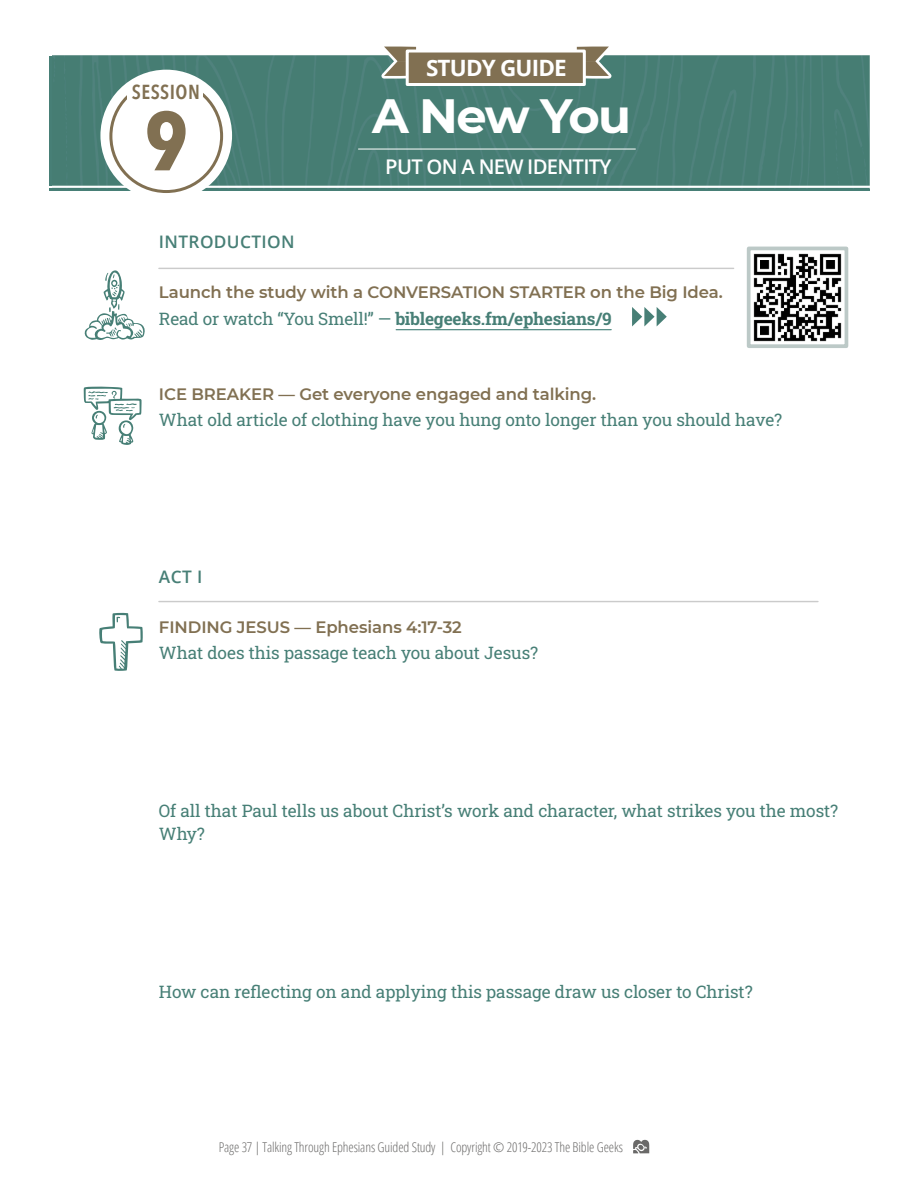
<style>
.page{position:relative;width:918px;height:1188px;background:#fff}
.page>*{position:absolute;margin:0;border:0;box-sizing:border-box;transform-origin:0 0}
.t1{font:700 82.5px "Avenir Next Condensed";color:#817052}
.t2{font:700 48px "Montserrat";letter-spacing:-.035em;color:#fff}
.t3{font:700 22.5px "Open Sans";letter-spacing:-.035em;color:#fff}
.t4{font:600 20.25px "Open Sans";letter-spacing:-.035em;color:#fff}
.t5{font:600 20.25px "Avenir Next Condensed";letter-spacing:.02em;color:#817052}
.t6{font:17.25px/23.2px "Roboto Slab";letter-spacing:-.005em;color:#477f76}
.t7{font:700 17.25px "Roboto Slab";letter-spacing:-.01em;color:#477f76}
.t8{font:600 17.25px "Open Sans";letter-spacing:.02em;color:#477f76}
.t9{font:600 16.5px "Montserrat";letter-spacing:-.005em;color:#817052}
.t10{font:300 13.5px "Open Sans Condensed";letter-spacing:-.01em;color:#6a6968}
.s1{font-weight:400}
</style>
<div class="page">
<hr style="left:49px;top:188px;width:820px;height:2px;background:#477f76">
<svg style="left:633px;top:1140px;width:16px;height:13px"></svg>
<hr style="left:396px;top:329px;width:215px;height:1px;background:#447f77">
<svg style="left:99px;top:613px;width:44px;height:58px"></svg>
<svg style="left:84px;top:387px;width:58px;height:58px"></svg>
<hr style="left:159px;top:268px;width:575px;height:1px;background:#cbcbcb">
<hr style="left:159px;top:601px;width:659px;height:1px;background:#cbcbcb">
<img style="left:753px;top:253px;width:89px;height:89px">
<img style="left:52px;top:55px;width:817px;height:134px">
<div style="left:100px;top:70px;width:132px;height:131px;background:#fff;border-radius:50%"></div>
<div style="left:109px;top:79px;width:114px;height:114px;border:3px solid #817052;border-radius:50%"></div>
<div style="left:128px;top:88px;width:75px;height:22px;background:#fff"></div>
<div style="left:148px;top:79px;width:36px;height:21px;background:#fff"></div>
<div style="left:136px;top:82px;width:61px;height:22px;background:#fff"></div>
<svg style="left:84px;top:270px;width:61px;height:70px"></svg>
<svg style="left:632px;top:307px;width:35px;height:19px"></svg>
<svg style="left:577px;top:46px;width:44px;height:35px"></svg>
<svg style="left:372px;top:46px;width:44px;height:35px"></svg>
<div style="left:406px;top:50px;width:180px;height:36px;background:#817052;border:3px solid #fff"></div>
<hr style="left:358px;top:149px;width:277px;height:1px;background:#fff">
<p class="t5" style="left:132px;top:79px;width:69px">SESSION</p>
<h1 class="t1" style="left:145px;top:88px;width:45px">9</h1>
<h3 class="t3" style="left:426px;top:59px;width:142px">STUDY GUIDE</h3>
<h2 class="t2" style="left:372px;top:87px;width:261px">A New You</h2>
<p class="t4" style="left:385px;top:158px;width:228px">PUT ON A NEW IDENTITY</p>
<p class="t8" style="left:159px;top:235px;width:137px">INTRODUCTION</p>
<p class="t9" style="left:159px;top:282px;width:565px">Launch the study with a CONVERSATION STARTER on the Big Idea.</p>
<p class="t7" style="left:159px;top:306px;width:454px"><span class="s1">Read or watch “You Smell!” —</span> biblegeeks.fm/ephesians/9</p>
<p class="t9" style="left:159px;top:384px;width:439px">ICE BREAKER — Get everyone engaged and talking.</p>
<p class="t6" style="left:159px;top:408px;width:625px">What old article of clothing have you hung onto longer than you should have?</p>
<p class="t8" style="left:159px;top:570px;width:45px">ACT I</p>
<p class="t9" style="left:159px;top:617px;width:304px">FINDING JESUS — Ephesians 4:17-32</p>
<p class="t6" style="left:159px;top:641px;width:381px">What does this passage teach you about Jesus?</p>
<p class="t6" style="left:159px;top:799px;width:681px">Of all that Paul tells us about Christ’s work and character, what strikes you the most?<br>Why?</p>
<p class="t6" style="left:159px;top:979px;width:595px">How can reflecting on and applying this passage draw us closer to Christ?</p>
<p class="t10" style="left:219px;top:1142px;width:406px">Page 37 | Talking Through Ephesians Guided Study | Copyright © 2019-2023 The Bible Geeks</p>
</div>
